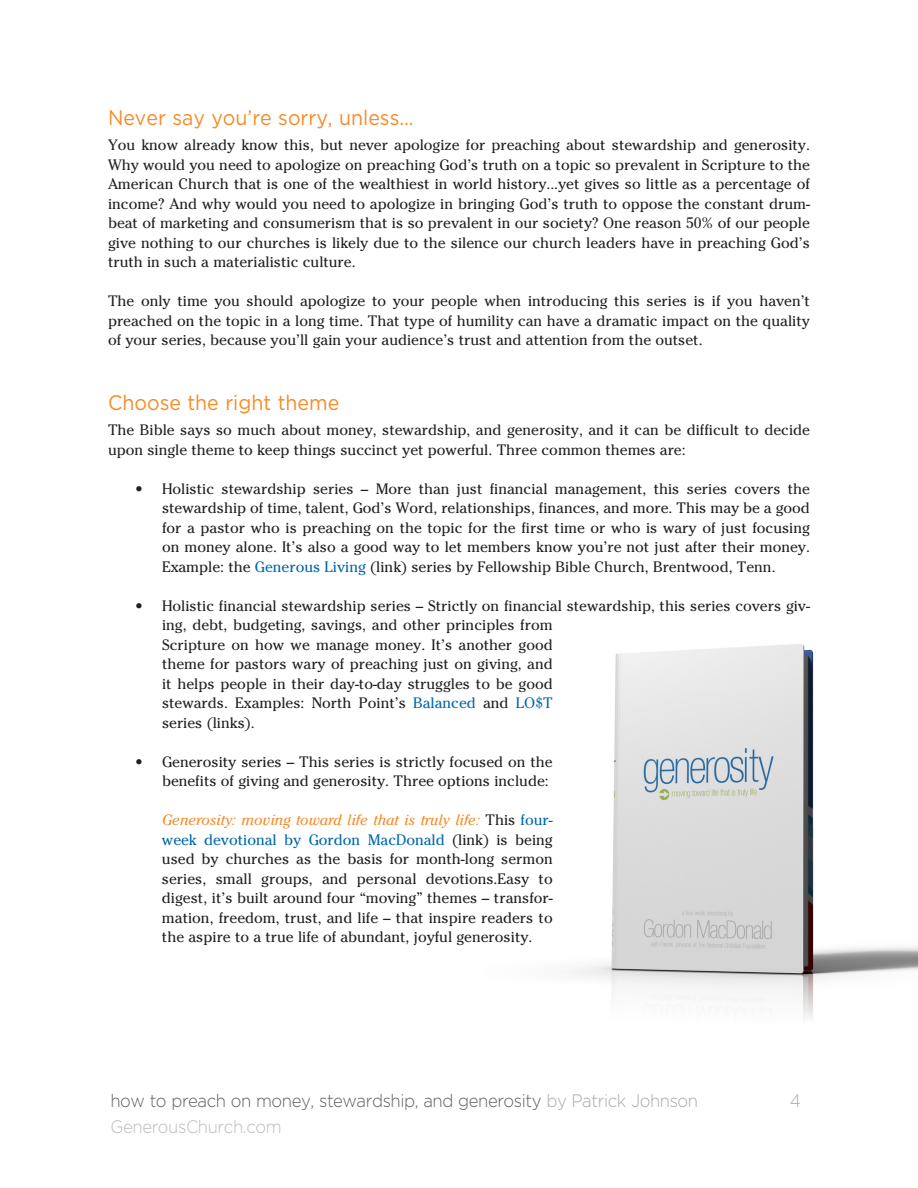
<style>
.page{position:relative;width:918px;height:1188px;background:#fff}
.page>*{position:absolute;margin:0;border:0;box-sizing:border-box;transform-origin:0 0}
.t1{font:21px "Gotham";color:#f68b27;scale:.93 1}
.t2{font:300 18px "Gotham";letter-spacing:-.025em;color:#5f5f62;scale:.93 1}
.t3{font:300 18px "Gotham";letter-spacing:-.025em;color:#babbbe;scale:.93 1}
.t4{font:300 18px "Gotham";color:#a8a9ad;scale:.93 1}
.t5{font:15px/19.5px "Cheltenham";color:#231f20;text-align:justify}
.s1{color:#0067aa}
.s2{font-style:italic;color:#f68b27}
.s3{color:#a8a9ad}
</style>
<div class="page">
<img style="left:573px;top:644px;width:345px;height:375px">
<p class="t1" style="left:108px;top:105px;width:330px">Never say you’re sorry, unless...</p>
<p class="t5" style="left:108px;top:135px;width:704px">You know already know this, but never apologize for preaching about stewardship and generosity.<br>Why would you need to apologize on preaching God’s truth on a topic so prevalent in Scripture to the American Church that is one of the wealthiest in world history...yet gives so little as a percentage of income? And why would you need to apologize in bringing God’s truth to oppose the constant drum&shy;beat of marketing and consumerism that is so prevalent in our society? One reason 50% of our people give nothing to our churches is likely due to the silence our church leaders have in preaching God’s truth in such a materialistic culture.</p>
<p class="t5" style="left:108px;top:291px;width:704px">The only time you should apologize to your people when introducing this series is if you haven’t preached on the topic in a long time. That type of humility can have a dramatic impact on the quality of your series, because you’ll gain your audience’s trust and attention from the outset.</p>
<p class="t1" style="left:108px;top:390px;width:250px">Choose the right theme</p>
<p class="t5" style="left:108px;top:420px;width:704px">The Bible says so much about money, stewardship, and generosity, and it can be difficult to decide upon single theme to keep things succinct yet powerful. Three common themes are:</p>
<p class="t5" style="left:162px;top:479px;width:650px;text-indent:-27px">• Holistic stewardship series – More than just financial management, this series covers the stewardship of time, talent, God’s Word, relationships, finances, and more. This may be a good for a pastor who is preaching on the topic for the first time or who is wary of just focusing on money alone. It’s also a good way to let members know you’re not just after their money.<br>Example: the <span class="s1">Generous Living</span> (link) series by Fellowship Bible Church, Brentwood, Tenn.</p>
<p class="t5" style="left:162px;top:596px;width:649px;text-align:left;text-indent:-27px">• Holistic financial stewardship series – Strictly on financial stewardship, this series covers giv&shy;ing, debt, budgeting, savings, and other principles from<br>Scripture on how we manage money. It’s another good<br>theme for pastors wary of preaching just on giving, and<br>it helps people in their day-to-day struggles to be good<br>stewards. Examples: North Point’s <span class="s1">Balanced</span> and <span class="s1">LO$T<br></span>series (links).</p>
<p class="t5" style="left:135px;top:752px;width:419px;text-align:right">• Generosity series – This series is strictly focused on the benefits of giving and generosity. Three options include:</p>
<p class="t5" style="left:162px;top:810px;width:392px"><span class="s2">Generosity: moving toward life that is truly life:</span> This <span class="s1">four&shy;week devotional by Gordon MacDonald</span> (link) is being used by churches as the basis for month-long sermon series, small groups, and personal devotions.Easy to digest, it’s built around four “moving” themes – transfor&shy;mation, freedom, trust, and life – that inspire readers to the aspire to a true life of abundant, joyful generosity.</p>
<p class="t2" style="left:110px;top:1089px;width:634px">how to preach on money, stewardship, and generosity <span class="s3">by Patrick Johnson</span></p>
<p class="t4" style="left:790px;top:1089px;width:13px">4</p>
<p class="t3" style="left:110px;top:1115px;width:186px">GenerousChurch.com</p>
</div>
